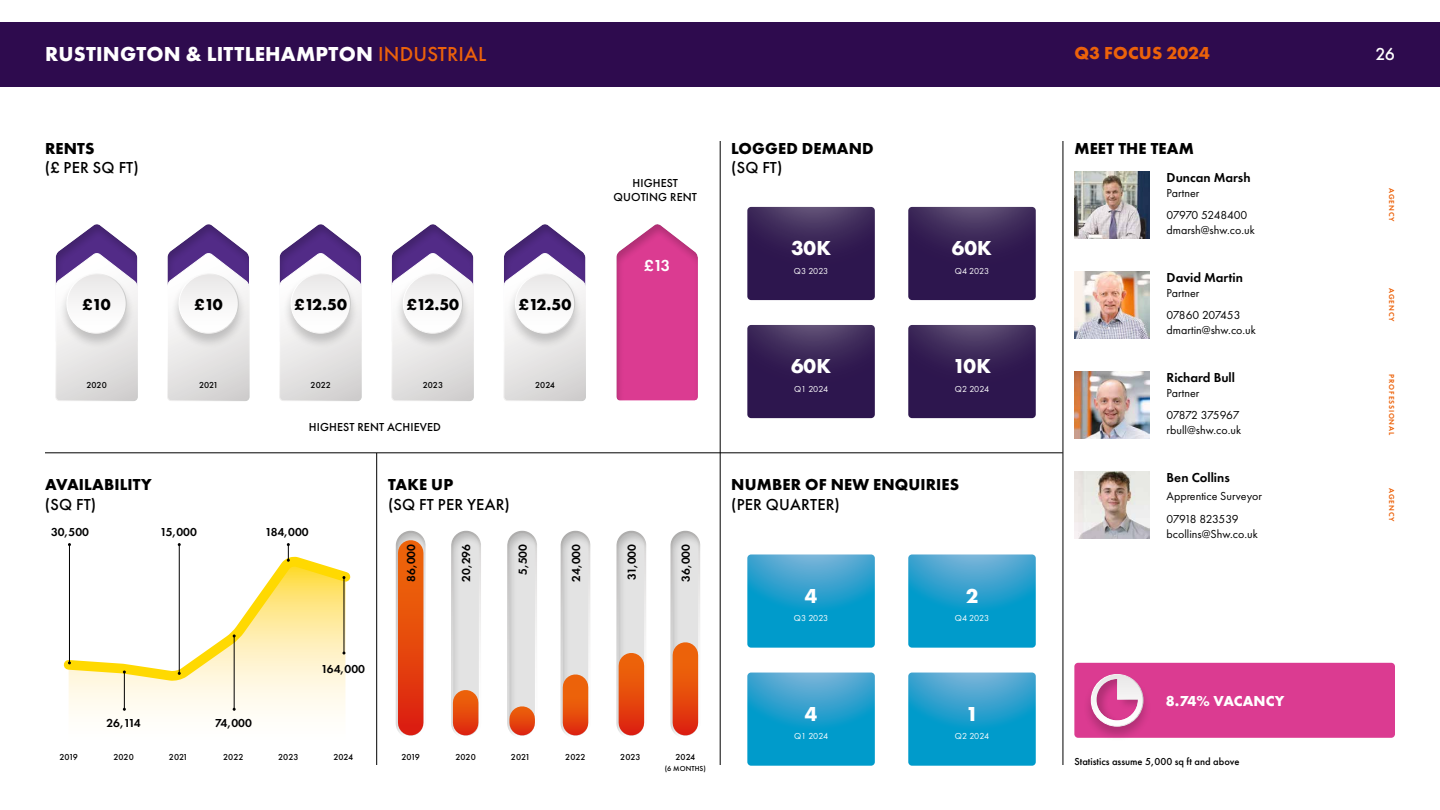
<style>
.page{position:relative;width:1440px;height:810px;background:#fff}
.page>*{position:absolute;margin:0;border:0;box-sizing:border-box;transform-origin:0 0}
.t1{font:700 21px "Futura PT";letter-spacing:.01em;color:#fff}
.t2{font:700 18px "Futura PT";letter-spacing:.005em;color:#ec620a}
.t3{font:500 18px "Futura PT";color:#fff}
.t4{font:700 16.5px "Futura PT";letter-spacing:.01em;color:#000}
.t5{font:500 16.5px "Futura PT";letter-spacing:.01em;color:#000}
.t6{font:600 16.5px "Futura PT";color:#fff}
.t7{font:700 15px "Futura PT";letter-spacing:.01em;color:#fff}
.t8{font:600 13.5px "Futura PT";color:#000}
.t9{font:12px/22.5px "Futura PT";color:#000}
.t10{font:600 12px "Futura PT";color:#000}
.t11{font:500 12px/14.4px "Futura PT";letter-spacing:.01em;color:#000;text-align:center}
.t12{font:12px/22.5px "Futura PT";letter-spacing:-.025em;color:#000}
.t13{font:500 10.5px "Futura PT";color:#000}
.t14{font:500 9px "Futura PT";color:#000}
.t15{font:9px "Futura PT";letter-spacing:-.015em;color:#fff}
.t16{font:600 7.5px "Futura PT";letter-spacing:.11em;color:#ec620a}
.t17{font:500 7.5px "Futura PT";letter-spacing:.01em;color:#000}
.s1{font-weight:500;color:#ec620a}
</style>
<div class="page">
<div style="left:0;top:22px;width:1440px;height:65px;background:#2e0b4e"></div>
<div style="left:395px;top:530px;width:32px;height:209px;background:#000;opacity:.2"></div>
<div style="left:451px;top:530px;width:31px;height:209px;background:#000;opacity:.2"></div>
<div style="left:507px;top:530px;width:31px;height:209px;background:#000;opacity:.2"></div>
<div style="left:560px;top:530px;width:32px;height:209px;background:#000;opacity:.2"></div>
<hr style="left:45px;top:453px;width:1018px;height:1px;background:#000">
<hr style="left:720px;top:141px;width:1px;height:624px;background:#000">
<hr style="left:1063px;top:141px;width:1px;height:624px;background:#000">
<hr style="left:376px;top:453px;width:1px;height:312px;background:#000">
<svg style="left:55px;top:224px;width:489px;height:177px"></svg>
<svg style="left:544px;top:212px;width:228px;height:228px"></svg>
<svg style="left:747px;top:207px;width:128px;height:93px;background:#362155"></svg>
<svg style="left:747px;top:554px;width:128px;height:94px;background:#21a0cd"></svg>
<svg style="left:747px;top:325px;width:128px;height:93px;background:#362155"></svg>
<svg style="left:747px;top:673px;width:128px;height:93px;background:#20a0cd"></svg>
<svg style="left:908px;top:207px;width:128px;height:93px;background:#362155"></svg>
<svg style="left:908px;top:554px;width:128px;height:94px;background:#21a0cd"></svg>
<svg style="left:908px;top:325px;width:128px;height:93px;background:#362155"></svg>
<svg style="left:908px;top:673px;width:128px;height:93px;background:#20a0cd"></svg>
<div style="left:616px;top:530px;width:32px;height:209px;background:#000;opacity:.2"></div>
<div style="left:670px;top:530px;width:32px;height:209px;background:#000;opacity:.2"></div>
<div style="left:69px;top:687px;width:276px;height:27px;background:#fffbee"></div>
<hr style="left:124px;top:672px;width:1px;height:37px;background:#000">
<hr style="left:234px;top:636px;width:1px;height:73px;background:#000">
<svg style="left:63px;top:543px;width:288px;height:144px"></svg>
<img style="left:1074px;top:371px;width:75px;height:68px">
<img style="left:1074px;top:171px;width:75px;height:68px">
<img style="left:1074px;top:271px;width:75px;height:68px">
<div style="left:453px;top:703px;width:25px;height:20px;background:linear-gradient(to bottom,#ea5a0b,#e33d0e)"></div>
<div style="left:398px;top:553px;width:25px;height:170px;background:linear-gradient(to bottom,#ee6b09,#dd2710)"></div>
<svg style="left:509px;top:719px;width:26px;height:4px"></svg>
<div style="left:563px;top:687px;width:25px;height:36px;background:linear-gradient(to bottom,#ee6a09,#e5450d)"></div>
<div style="left:619px;top:666px;width:25px;height:57px;background:linear-gradient(to bottom,#ed650a,#e0300f)"></div>
<div style="left:673px;top:655px;width:25px;height:68px;background:linear-gradient(to bottom,#ee6b09,#e0330f)"></div>
<div style="left:1074px;top:663px;width:321px;height:75px;background:#db3b91;border-radius:4px"></div>
<div style="left:1083px;top:673px;width:68px;height:69px;background:#000;opacity:.2"></div>
<svg style="left:1091px;top:674px;width:52px;height:52px"></svg>
<div style="left:1091px;top:674px;width:52px;height:53px;border:1px solid #fff;border-radius:50%"></div>
<div style="left:1096px;top:678px;width:43px;height:43px;background:#000;opacity:.2"></div>
<img style="left:1074px;top:471px;width:75px;height:68px">
<h1 class="t1" style="left:45px;top:40px;width:443px">RUSTINGTON &amp; LITTLEHAMPTON <span class="s1">INDUSTRIAL</span></h1>
<h3 class="t4" style="left:45px;top:137px;width:51px">RENTS</h3>
<h3 class="t5" style="left:45px;top:158px;width:95px">(£ PER SQ FT)</h3>
<h3 class="t4" style="left:82px;top:294px;width:30px">£10</h3>
<h3 class="t4" style="left:195px;top:294px;width:30px">£10</h3>
<h3 class="t4" style="left:295px;top:294px;width:54px">£12.50</h3>
<h3 class="t4" style="left:407px;top:294px;width:54px">£12.50</h3>
<h3 class="t4" style="left:519px;top:294px;width:54px">£12.50</h3>
<p class="t14" style="left:86px;top:380px;width:22px">2020</p>
<p class="t14" style="left:199px;top:380px;width:21px">2021</p>
<p class="t14" style="left:311px;top:380px;width:22px">2022</p>
<p class="t14" style="left:423px;top:380px;width:22px">2023</p>
<p class="t14" style="left:535px;top:380px;width:21px">2024</p>
<h3 class="t4" style="left:45px;top:474px;width:108px">AVAILABILITY</h3>
<h3 class="t5" style="left:45px;top:494px;width:53px">(SQ FT)</h3>
<p class="t10" style="left:51px;top:525px;width:40px">30,500</p>
<p class="t10" style="left:160px;top:525px;width:38px">15,000</p>
<p class="t11" style="left:309px;top:420px;width:134px">HIGHEST RENT ACHIEVED</p>
<p class="t10" style="left:265px;top:525px;width:45px">184,000</p>
<h3 class="t4" style="left:388px;top:474px;width:67px">TAKE UP</h3>
<h3 class="t5" style="left:388px;top:494px;width:123px">(SQ FT PER YEAR)</h3>
<p class="t10" style="left:404px;top:582px;width:40px;rotate:-90deg">86,000</p>
<p class="t10" style="left:459px;top:582px;width:39px;rotate:-90deg">20,296</p>
<p class="t10" style="left:515px;top:575px;width:33px;rotate:-90deg">5,500</p>
<p class="t10" style="left:569px;top:582px;width:39px;rotate:-90deg">24,000</p>
<p class="t11" style="left:614px;top:176px;width:85px">HIGHEST<br>QUOTING RENT</p>
<h3 class="t6" style="left:644px;top:256px;width:28px">£13</h3>
<p class="t10" style="left:624px;top:580px;width:38px;rotate:-90deg">31,000</p>
<p class="t10" style="left:678px;top:582px;width:40px;rotate:-90deg">36,000</p>
<p class="t10" style="left:106px;top:715px;width:36px">26,114</p>
<p class="t10" style="left:215px;top:715px;width:38px">74,000</p>
<p class="t10" style="left:321px;top:662px;width:45px">164,000</p>
<p class="t14" style="left:59px;top:751px;width:20px">2019</p>
<p class="t14" style="left:113px;top:751px;width:22px">2020</p>
<p class="t14" style="left:169px;top:751px;width:21px">2021</p>
<p class="t14" style="left:223px;top:751px;width:22px">2022</p>
<p class="t14" style="left:278px;top:751px;width:22px">2023</p>
<p class="t14" style="left:333px;top:751px;width:21px">2024</p>
<p class="t14" style="left:402px;top:751px;width:20px">2019</p>
<p class="t14" style="left:455px;top:751px;width:22px">2020</p>
<p class="t14" style="left:511px;top:751px;width:21px">2021</p>
<p class="t14" style="left:565px;top:751px;width:22px">2022</p>
<p class="t14" style="left:620px;top:751px;width:22px">2023</p>
<p class="t14" style="left:675px;top:751px;width:21px">2024</p>
<p class="t17" style="left:665px;top:764px;width:43px">(6 MONTHS)</p>
<h3 class="t4" style="left:731px;top:137px;width:144px">LOGGED DEMAND</h3>
<h3 class="t5" style="left:731px;top:158px;width:53px">(SQ FT)</h3>
<h1 class="t1" style="left:791px;top:235px;width:42px">30K</h1>
<h1 class="t1" style="left:952px;top:235px;width:42px">60K</h1>
<p class="t15" style="left:794px;top:266px;width:36px">Q3 2023</p>
<p class="t15" style="left:955px;top:266px;width:36px">Q4 2023</p>
<h1 class="t1" style="left:791px;top:353px;width:42px">60K</h1>
<h1 class="t1" style="left:953px;top:353px;width:40px">10K</h1>
<p class="t15" style="left:794px;top:383px;width:36px">Q1 2024</p>
<p class="t15" style="left:955px;top:383px;width:36px">Q2 2024</p>
<h3 class="t4" style="left:731px;top:474px;width:229px">NUMBER OF NEW ENQUIRIES</h3>
<h3 class="t5" style="left:731px;top:494px;width:110px">(PER QUARTER)</h3>
<h1 class="t1" style="left:805px;top:582px;width:14px">4</h1>
<h1 class="t1" style="left:966px;top:582px;width:14px">2</h1>
<p class="t15" style="left:794px;top:613px;width:36px">Q3 2023</p>
<p class="t15" style="left:955px;top:613px;width:36px">Q4 2023</p>
<h1 class="t1" style="left:805px;top:700px;width:14px">4</h1>
<h1 class="t1" style="left:966px;top:700px;width:14px">1</h1>
<p class="t15" style="left:794px;top:731px;width:36px">Q1 2024</p>
<p class="t15" style="left:955px;top:731px;width:36px">Q2 2024</p>
<h2 class="t2" style="left:1074px;top:41px;width:137px">Q3 FOCUS 2024</h2>
<h3 class="t4" style="left:1074px;top:137px;width:121px">MEET THE TEAM</h3>
<p class="t8" style="left:1167px;top:169px;width:85px">Duncan Marsh</p>
<p class="t9" style="left:1167px;top:181px;width:82px">Partner<br>07970 5248400</p>
<p class="t9" style="left:1167px;top:219px;width:90px">dmarsh@shw.co.uk</p>
<p class="t8" style="left:1167px;top:269px;width:78px">David Martin</p>
<p class="t9" style="left:1167px;top:281px;width:75px">Partner<br>07860 207453</p>
<p class="t9" style="left:1167px;top:319px;width:91px">dmartin@shw.co.uk</p>
<p class="t8" style="left:1167px;top:369px;width:70px">Richard Bull</p>
<p class="t12" style="left:1167px;top:381px;width:74px">Partner<br>07872 375967</p>
<p class="t9" style="left:1167px;top:419px;width:76px">rbull@shw.co.uk</p>
<p class="t8" style="left:1167px;top:469px;width:65px">Ben Collins</p>
<p class="t9" style="left:1167px;top:485px;width:97px">Apprentice Surveyor<br>07918 823539</p>
<p class="t9" style="left:1167px;top:523px;width:93px">bcollins@Shw.co.uk</p>
<p class="t7" style="left:1166px;top:691px;width:120px">8.74% VACANCY</p>
<p class="t13" style="left:1074px;top:755px;width:167px">Statistics assume 5,000 sq ft and above</p>
<h2 class="t3" style="left:1375px;top:43px;width:21px">26</h2>
<p class="t16" style="left:1396px;top:188px;width:35px;rotate:90deg">AGENCY</p>
<p class="t16" style="left:1396px;top:288px;width:35px;rotate:90deg">AGENCY</p>
<p class="t16" style="left:1396px;top:374px;width:62px;rotate:90deg">PROFESSIONAL</p>
<p class="t16" style="left:1396px;top:488px;width:35px;rotate:90deg">AGENCY</p>
</div>
